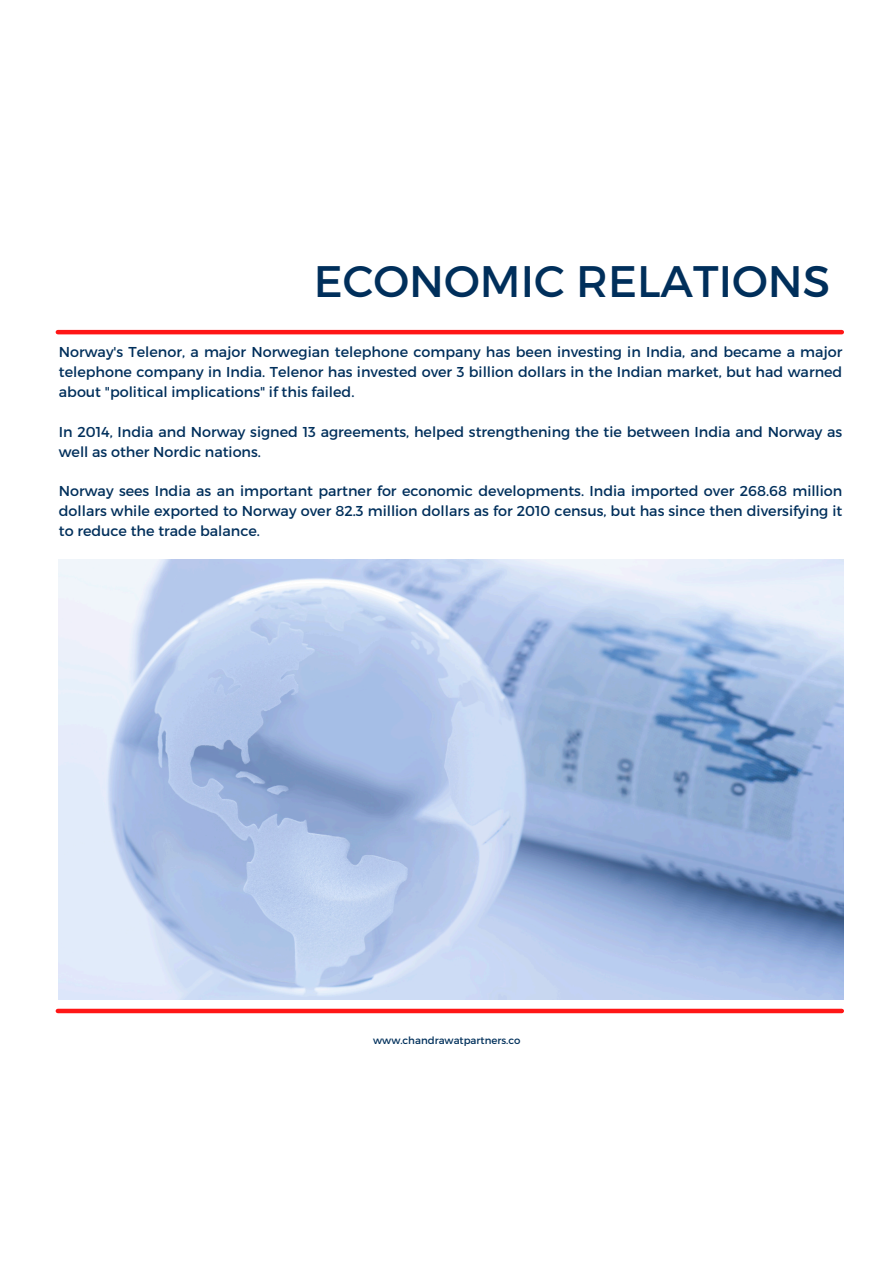
<style>
.page{position:relative;width:894px;height:1264px;background:#fff}
.page>*{position:absolute;margin:0;border:0;box-sizing:border-box;transform-origin:0 0}
.t1{font:44.1px "Montserrat";color:#002f5b}
.t2{font:14.4px/19.8px "Montserrat";color:#002f5b;text-align:justify}
.t3{font:10.2px "Montserrat";color:#00305b}
</style>
<div class="page">
<hr style="left:58px;top:330px;width:783px;height:4px;background:#ff1616">
<div style="left:58px;top:1008px;width:783px;height:5px;background:#ff1616"></div>
<img style="left:59px;top:559px;width:784px;height:440px">
<h2 class="t1" style="left:314px;top:253px;width:517px">ECONOMIC RELATIONS</h2>
<h1 class="t2" style="left:59px;top:341px;width:784px">Norway's Telenor, a major Norwegian telephone company has been investing in India, and became a major telephone company in India. Telenor has invested over 3 billion dollars in the Indian market, but had warned about "political implications" if this failed.</h1>
<p class="t2" style="left:59px;top:421px;width:784px">In 2014, India and Norway signed 13 agreements, helped strengthening the tie between India and Norway as well as other Nordic nations.</p>
<h2 class="t2" style="left:59px;top:480px;width:784px">Norway sees India as an important partner for economic developments. India imported over 268.68 million dollars while exported to Norway over 82.3 million dollars as for 2010 census, but has since then diversifying it to reduce the trade balance.</h2>
<h2 class="t3" style="left:373px;top:1033px;width:149px">www.chandrawatpartners.co</h2>
</div>
